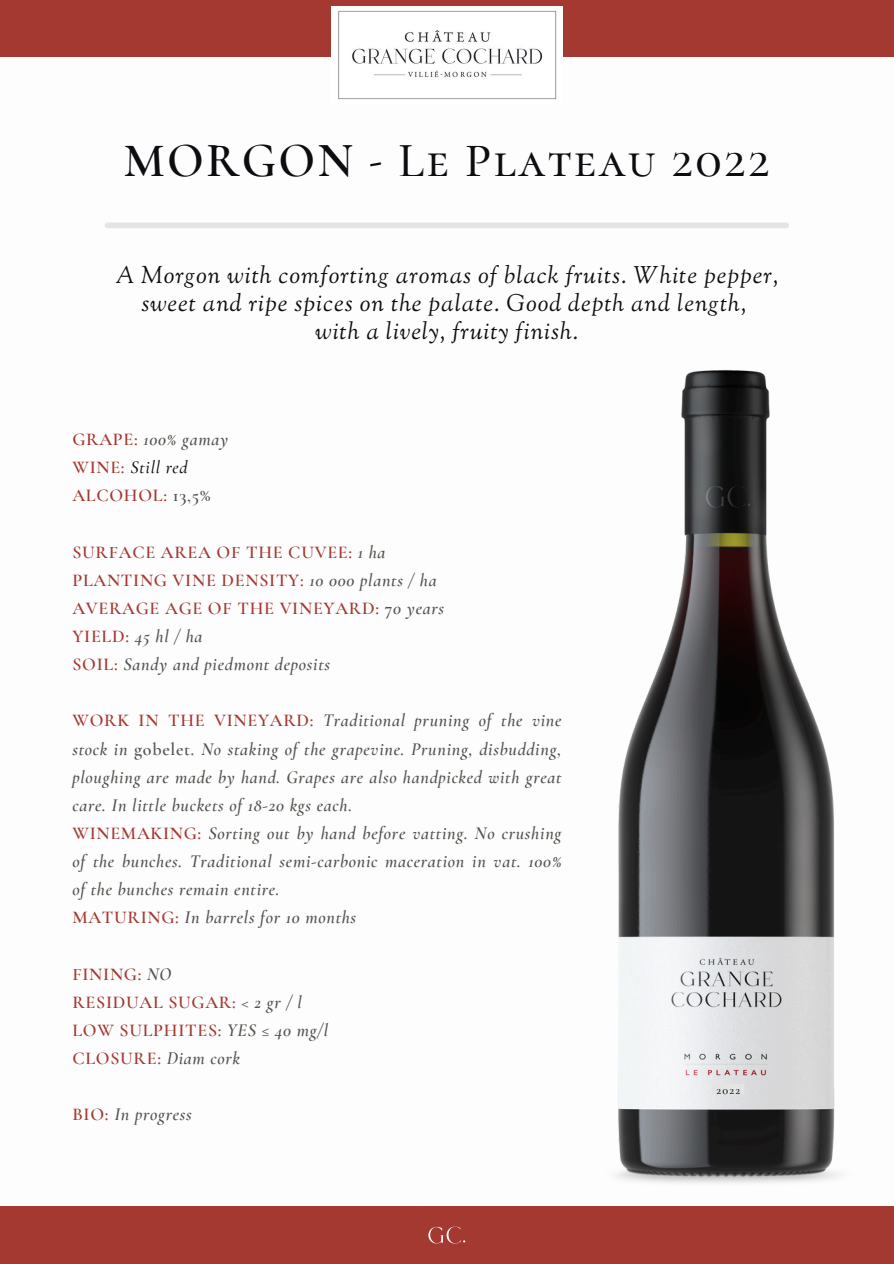
<style>
.page{position:relative;width:894px;height:1264px;background:#fff}
.page>*{position:absolute;margin:0;border:0;box-sizing:border-box;transform-origin:0 0}
.t1{font:500 48px "Cormorant SC";letter-spacing:.05em;color:#0d0d11}
.t2{font:italic 24px/28.2px "Sorts Mill Goudy";letter-spacing:.04em;color:#0d0d11;text-align:center}
.t3{font:italic 600 18px/28.2px "Cormorant Garamond";letter-spacing:.04em;color:#555350}
.t4{font:600 18px/28.2px "Cormorant Garamond";letter-spacing:.04em;color:#a33931}
.t5{font:500 12px "Cormorant Garamond";color:#000}
.s1{font-weight:600}
.s2{font-style:normal;color:#a33931}
.s3{font-weight:500;font-style:italic;color:#0d0d11}
.s4{color:#555350}
.s5{font-style:italic;color:#555350}
.s6{font-style:normal}
</style>
<div class="page">
<div style="left:0;top:0;width:893px;height:57px;background:#a33931"></div>
<img style="left:331px;top:7px;width:231px;height:93px">
<div style="left:0;top:1206px;width:893px;height:57px;background:#a33931"></div>
<img style="left:428px;top:1226px;width:38px;height:18px">
<img style="left:616px;top:369px;width:224px;height:815px">
<div style="left:711px;top:1084px;width:32px;height:9px;background:#e4e4e4"></div>
<div style="left:107px;top:222px;width:679px;height:6px;background:#e4e4e4"></div>
<h3 class="t1" style="left:124px;top:132px;width:647px"><span class="s1">MORGON</span> - Le Plateau 2022</h3>
<h3 class="t2" style="left:115px;top:263px;width:664px">A Morgon with comforting aromas of black fruits. White pepper, sweet and ripe spices on the palate. Good depth and length,<br>with a lively, fruity finish.</h3>
<h1 class="t3" style="left:72px;top:425px;width:157px"><span class="s2">GRAPE:</span> 100% gamay</h1>
<h2 class="t4" style="left:72px;top:453px;width:139px">WINE: <span class="s3">Still red<br></span>ALCOHOL: <span class="s4">13,5%</span></h2>
<p class="t4" style="left:72px;top:537px;width:373px">SURFACE AREA OF THE CUVEE: <span class="s5">1 ha<br></span>PLANTING VINE DENSITY: <span class="s5">10 000 plants / ha<br></span>AVERAGE AGE OF THE VINEYARD: <span class="s4">7</span><span class="s5">0 years<br></span>YIELD: <span class="s5">45 hl / ha<br></span>SOIL: <span class="s5">Sandy and piedmont deposits</span></p>
<p class="t3" style="left:72px;top:706px;width:490px"><span class="s2">WORK IN THE VINEYARD:</span> Traditional pruning of the vine stock in <span class="s6">gobelet</span>. No staking of the grapevine. Pruning, disbudding, ploughing are made by hand. Grapes are also handpicked with great care. In little buckets of 18-20 kgs each.<br><span class="s2">WINEMAKING:</span> Sorting out by hand before vatting. No crushing of the bunches. Traditional semi-carbonic maceration in vat. 100% of the bunches remain entire.<br><span class="s2">MATURING:</span> In barrels for 10 months</p>
<p class="t4" style="left:72px;top:959px;width:257px">FINING: <span class="s5">NO<br></span>RESIDUAL SUGAR: <span class="s5">&lt; 2 gr / l<br></span>LOW SULPHITES: <span class="s5">YES ≤ 40 mg/l<br></span>CLOSURE: <span class="s5">Diam cork</span></p>
<h3 class="t3" style="left:72px;top:1100px;width:121px"><span class="s2">BIO:</span> In progress</h3>
<h3 class="t5" style="left:716px;top:1082px;width:25px">2022</h3>
</div>
